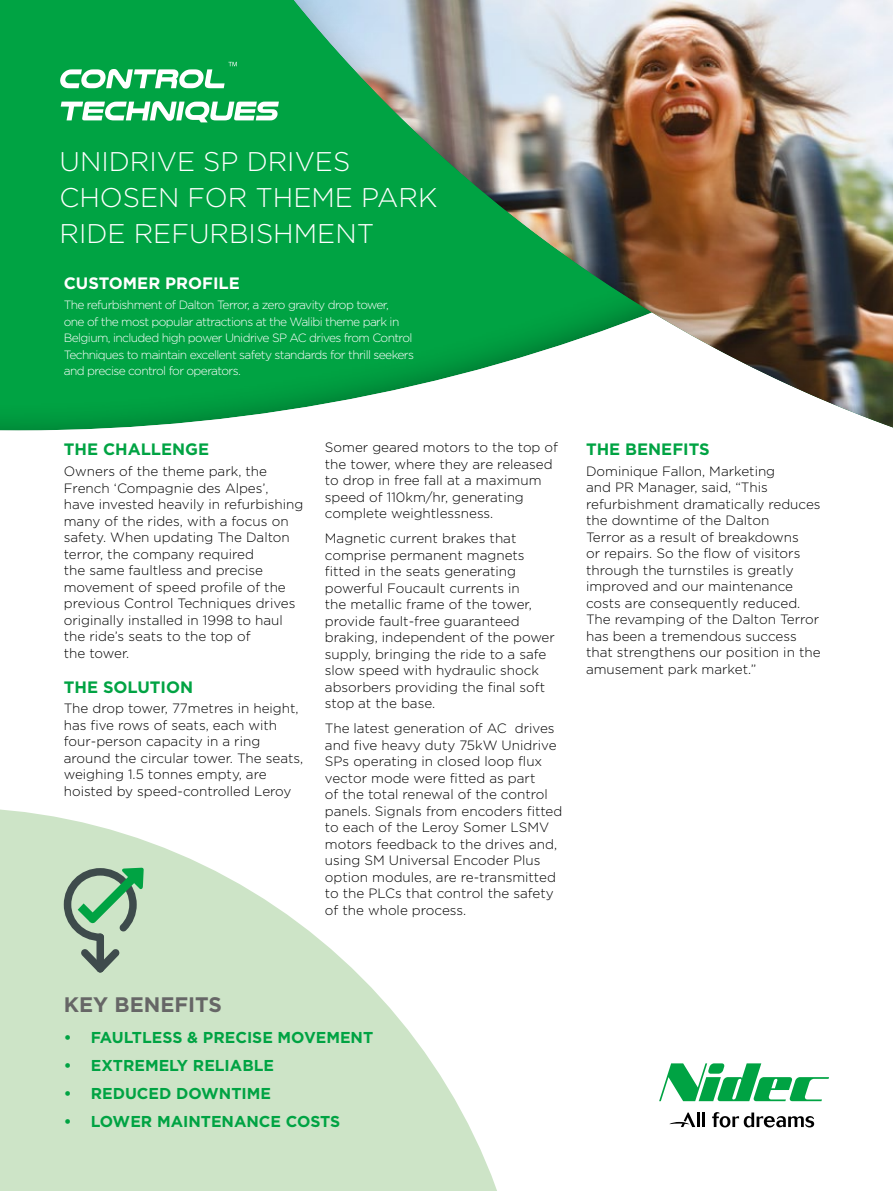
<style>
.page{position:relative;width:893px;height:1191px;background:#fff}
.page>*{position:absolute;margin:0;border:0;box-sizing:border-box;transform-origin:0 0}
.t1{font:300 27px/36px "Gotham";color:#fff}
.t2{font:700 21px "Gotham";color:#666}
.t3{font:700 16.5px "Gotham";color:#00a343}
.t4{font:700 16.5px "Gotham";color:#fff}
.t5{font:700 15.75px "Gotham";color:#00a343}
.t6{font:300 13.5px/16.5px "Gotham";color:#000}
.t7{font:300 12px/16.5px "Gotham";letter-spacing:-.05em;color:#fff}
</style>
<div class="page">
<svg style="left:0;top:809px;width:497px;height:382px;fill:#cde4c7"></svg>
<svg style="left:659px;top:1063px;width:170px;height:38px"></svg>
<svg style="left:712px;top:1112px;width:102px;height:15px"></svg>
<hr style="left:697px;top:1112px;width:3px;height:15px;background:#000">
<hr style="left:702px;top:1112px;width:3px;height:15px;background:#000">
<svg style="left:669px;top:1112px;width:26px;height:15px"></svg>
<div style="left:0;top:0;width:893px;height:431px;background:#00a343"></div>
<div style="left:204px;top:0;width:689px;height:496px;background:#000;opacity:.84"></div>
<svg style="left:61px;top:101px;width:218px;height:21px"></svg>
<svg style="left:60px;top:62px;width:177px;height:27px"></svg>
<div style="left:96px;top:933px;width:8px;height:39px;background:#3e4b4c;border-radius:4px"></div>
<svg style="left:81px;top:948px;width:39px;height:24px"></svg>
<svg style="left:64px;top:867px;width:80px;height:74px"></svg>
<h1 class="t1" style="left:60px;top:143px;width:379px">UNIDRIVE SP DRIVES<br>CHOSEN FOR THEME PARK<br>RIDE REFURBISHMENT</h1>
<p class="t4" style="left:64px;top:273px;width:178px">CUSTOMER PROFILE</p>
<p class="t7" style="left:64px;top:297px;width:352px">The refurbishment of Dalton Terror, a zero gravity drop tower,<br>one of the most popular attractions at the Walibi theme park in Belgium, included high power Unidrive SP AC drives from Control Techniques to maintain excellent safety standards for thrill seekers and precise control for operators.</p>
<p class="t3" style="left:64px;top:440px;width:147px">THE CHALLENGE</p>
<p class="t6" style="left:64px;top:463px;width:241px">Owners of the theme park, the<br>French ‘Compagnie des Alpes’,<br>have invested heavily in refurbishing many of the rides, with a focus on safety. When updating The Dalton terror, the company required<br>the same faultless and precise movement of speed profile of the previous Control Techniques drives originally installed in 1998 to haul the ride’s seats to the top of<br>the tower.</p>
<p class="t3" style="left:64px;top:677px;width:131px">THE SOLUTION</p>
<p class="t6" style="left:64px;top:700px;width:241px">The drop tower, 77metres in height, has five rows of seats, each with four-person capacity in a ring around the circular tower. The seats, weighing 1.5 tonnes empty, are hoisted by speed-controlled Leroy</p>
<p class="t6" style="left:325px;top:439px;width:235px">Somer geared motors to the top of the tower, where they are released to drop in free fall at a maximum speed of 110km/hr, generating complete weightlessness.</p>
<p class="t6" style="left:325px;top:530px;width:231px">Magnetic current brakes that comprise permanent magnets fitted in the seats generating powerful Foucault currents in<br>the metallic frame of the tower, provide fault-free guaranteed braking, independent of the power supply, bringing the ride to a safe slow speed with hydraulic shock absorbers providing the final soft stop at the base.</p>
<p class="t6" style="left:325px;top:720px;width:239px">The latest generation of AC drives and five heavy duty 75kW Unidrive<br>SPs operating in closed loop flux vector mode were fitted as part<br>of the total renewal of the control panels. Signals from encoders fitted to each of the Leroy Somer LSMV motors feedback to the drives and, using SM Universal Encoder Plus option modules, are re-transmitted to the PLCs that control the safety of the whole process.</p>
<p class="t3" style="left:586px;top:440px;width:125px">THE BENEFITS</p>
<p class="t6" style="left:586px;top:462px;width:236px">Dominique Fallon, Marketing<br>and PR Manager, said, “This refurbishment dramatically reduces the downtime of the Dalton<br>Terror as a result of breakdowns<br>or repairs. So the flow of visitors through the turnstiles is greatly improved and our maintenance costs are consequently reduced.<br>The revamping of the Dalton Terror has been a tremendous success that strengthens our position in the amusement park market.”</p>
<h2 class="t2" style="left:64px;top:992px;width:160px">KEY BENEFITS</h2>
<p class="t5" style="left:64px;top:1028px;width:311px">• FAULTLESS &amp; PRECISE MOVEMENT</p>
<p class="t5" style="left:64px;top:1056px;width:212px">• EXTREMELY RELIABLE</p>
<p class="t5" style="left:64px;top:1084px;width:209px">• REDUCED DOWNTIME</p>
<p class="t5" style="left:64px;top:1112px;width:278px">• LOWER MAINTENANCE COSTS</p>
</div>
